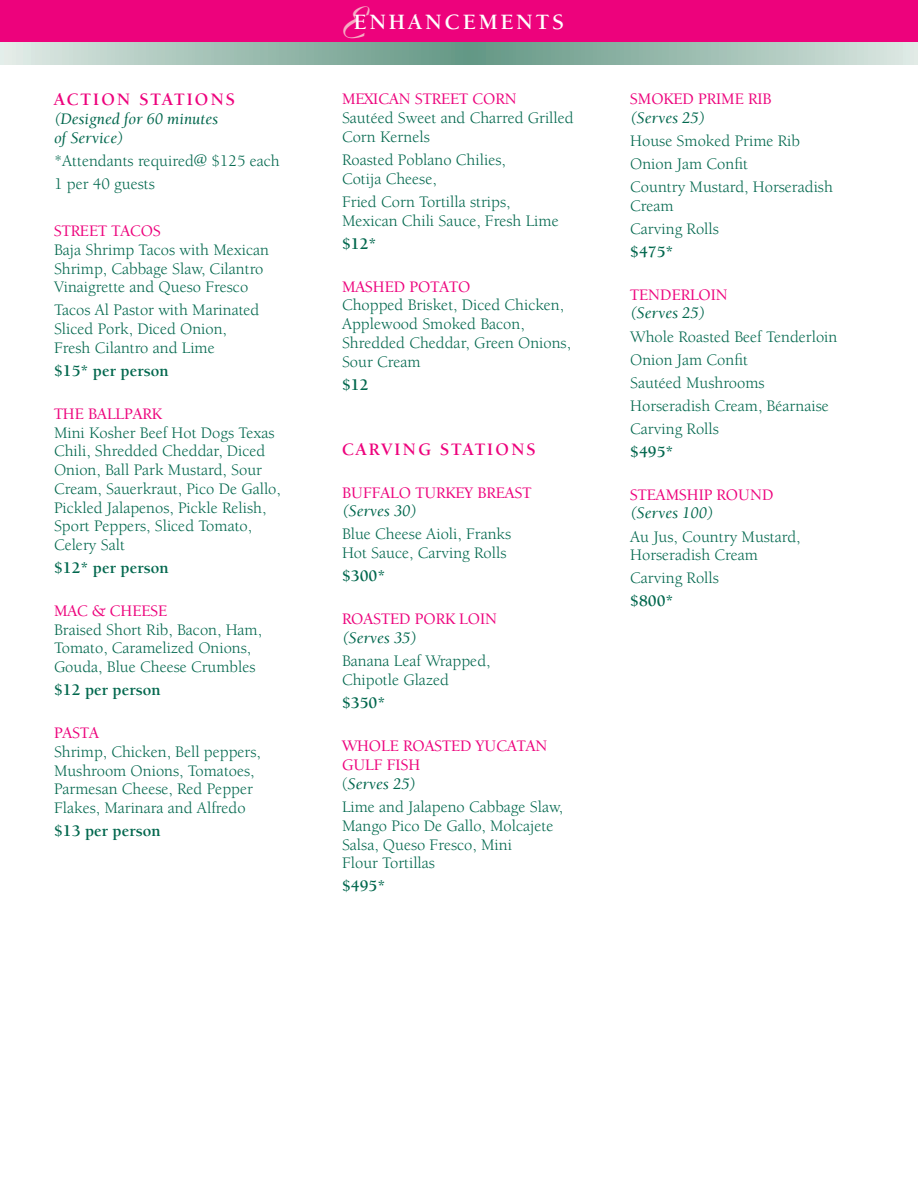
<style>
.page{position:relative;width:918px;height:1188px;background:#fff}
.page>*{position:absolute;margin:0;border:0;box-sizing:border-box;transform-origin:0 0}
.t1{font:700 22.5px "Berkeley";letter-spacing:.115em;color:#fff}
.t2{font:700 18px "Berkeley Oldstyle IT Cby BT";letter-spacing:.13em;color:#ed027c}
.t3{font:16.5px/18.8px "Berkeley";color:#01674d}
.t4{font:500 16.5px/19.8px "Berkeley Oldstyle IT Cby BT";color:#ed027c}
.t5{font:700 16.5px "Berkeley";color:#01674d}
.t6{font:italic 16.5px/18.8px "Berkeley";color:#01674d}
.s1{font-family:"Coronet";font-size:43.5px;color:#f6acc4}
.s2{font-style:italic}
</style>
<div class="page">
<div style="left:0;top:0;width:918px;height:58px;background:#ed027c"></div>
<svg style="left:0;top:42px;width:918px;height:22px;background:#9fbfb3"></svg>
<p class="t2" style="left:54px;top:89px;width:182px">ACTION STATIONS</p>
<p class="t6" style="left:54px;top:110px;width:166px">(Designed for 60 minutes of Service)</p>
<p class="t3" style="left:54px;top:149px;width:227px;line-height:23.1px">*Attendants required@ $125 each<br>1 per 40 guests</p>
<p class="t4" style="left:54px;top:221px;width:108px">STREET TACOS</p>
<p class="t3" style="left:54px;top:241px;width:216px">Baja Shrimp Tacos with Mexican<br>Shrimp, Cabbage Slaw, Cilantro<br>Vinaigrette and Queso Fresco</p>
<p class="t3" style="left:54px;top:301px;width:207px">Tacos Al Pastor with Marinated<br>Sliced Pork, Diced Onion,<br>Fresh Cilantro and Lime</p>
<p class="t5" style="left:54px;top:362px;width:116px">$15* per person</p>
<p class="t4" style="left:54px;top:403px;width:109px">THE BALLPARK</p>
<p class="t3" style="left:54px;top:423px;width:228px">Mini Kosher Beef Hot Dogs Texas<br>Chili, Shredded Cheddar, Diced<br>Onion, Ball Park Mustard, Sour<br>Cream, Sauerkraut, Pico De Gallo,<br>Pickled Jalapenos, Pickle Relish,<br>Sport Peppers, Sliced Tomato,<br>Celery Salt</p>
<p class="t5" style="left:54px;top:559px;width:116px">$12* per person</p>
<p class="t4" style="left:54px;top:601px;width:115px">MAC &amp; CHEESE</p>
<p class="t3" style="left:54px;top:621px;width:210px">Braised Short Rib, Bacon, Ham,<br>Tomato, Caramelized Onions,<br>Gouda, Blue Cheese Crumbles</p>
<p class="t5" style="left:54px;top:681px;width:108px">$12 per person</p>
<p class="t4" style="left:54px;top:723px;width:46px">PASTA</p>
<p class="t3" style="left:54px;top:743px;width:208px">Shrimp, Chicken, Bell peppers,<br>Mushroom Onions, Tomatoes,<br>Parmesan Cheese, Red Pepper<br>Flakes, Marinara and Alfredo</p>
<p class="t5" style="left:54px;top:822px;width:108px">$13 per person</p>
<h1 class="t1" style="left:340px;top:10px;width:226px"><span class="s1">E</span>ENHANCEMENTS</h1>
<p class="t4" style="left:342px;top:89px;width:176px">MEXICAN STREET CORN</p>
<p class="t3" style="left:342px;top:109px;width:233px">Sautéed Sweet and Charred Grilled<br>Corn Kernels</p>
<p class="t3" style="left:342px;top:151px;width:165px">Roasted Poblano Chilies,<br>Cotija Cheese,</p>
<p class="t3" style="left:342px;top:193px;width:218px">Fried Corn Tortilla strips,<br>Mexican Chili Sauce, Fresh Lime</p>
<p class="t5" style="left:342px;top:235px;width:36px">$12*</p>
<p class="t4" style="left:342px;top:276px;width:130px">MASHED POTATO</p>
<p class="t3" style="left:342px;top:296px;width:231px">Chopped Brisket, Diced Chicken,<br>Applewood Smoked Bacon,<br>Shredded Cheddar, Green Onions,<br>Sour Cream</p>
<p class="t5" style="left:342px;top:376px;width:28px">$12</p>
<p class="t2" style="left:342px;top:438px;width:195px">CARVING STATIONS</p>
<p class="t4" style="left:342px;top:482px;width:191px">BUFFALO TURKEY BREAST</p>
<p class="t6" style="left:342px;top:502px;width:76px">(Serves 30)</p>
<p class="t3" style="left:342px;top:525px;width:171px">Blue Cheese Aioli, Franks<br>Hot Sauce, Carving Rolls</p>
<p class="t5" style="left:342px;top:567px;width:45px">$300*</p>
<p class="t4" style="left:342px;top:609px;width:157px">ROASTED PORK LOIN</p>
<p class="t6" style="left:342px;top:629px;width:76px">(Serves 35)</p>
<p class="t3" style="left:342px;top:652px;width:150px">Banana Leaf Wrapped,<br>Chipotle Glazed</p>
<p class="t5" style="left:342px;top:694px;width:45px">$350*</p>
<p class="t4" style="left:342px;top:735px;width:207px">WHOLE ROASTED YUCATAN<br>GULF FISH</p>
<p class="t3" style="left:342px;top:773px;width:223px;line-height:23.1px">(<span class="s2">Serves 25)<br></span>Lime and Jalapeno Cabbage Slaw,</p>
<p class="t3" style="left:342px;top:817px;width:213px">Mango Pico De Gallo, Molcajete<br>Salsa, Queso Fresco, Mini<br>Flour Tortillas</p>
<p class="t5" style="left:342px;top:877px;width:45px">$495*</p>
<p class="t4" style="left:630px;top:89px;width:143px">SMOKED PRIME RIB</p>
<p class="t6" style="left:630px;top:109px;width:76px">(Serves 25)</p>
<p class="t3" style="left:630px;top:129px;width:204px;line-height:23.1px">House Smoked Prime Rib<br>Onion Jam Confit<br>Country Mustard, Horseradish</p>
<p class="t3" style="left:630px;top:194px;width:90px;line-height:23.1px">Cream<br>Carving Rolls</p>
<p class="t5" style="left:630px;top:243px;width:45px">$475*</p>
<p class="t4" style="left:630px;top:284px;width:99px">TENDERLOIN</p>
<p class="t6" style="left:630px;top:304px;width:76px">(Serves 25)</p>
<p class="t3" style="left:630px;top:325px;width:209px;line-height:23.1px">Whole Roasted Beef Tenderloin<br>Onion Jam Confit<br>Sautéed Mushrooms<br>Horseradish Cream, Béarnaise<br>Carving Rolls</p>
<p class="t5" style="left:630px;top:443px;width:45px">$495*</p>
<p class="t4" style="left:630px;top:484px;width:145px">STEAMSHIP ROUND</p>
<p class="t6" style="left:630px;top:504px;width:85px">(Serves 100)</p>
<p class="t3" style="left:630px;top:527px;width:172px">Au Jus, Country Mustard,<br>Horseradish Cream</p>
<p class="t3" style="left:630px;top:569px;width:90px">Carving Rolls</p>
<p class="t5" style="left:630px;top:592px;width:45px">$800*</p>
</div>
